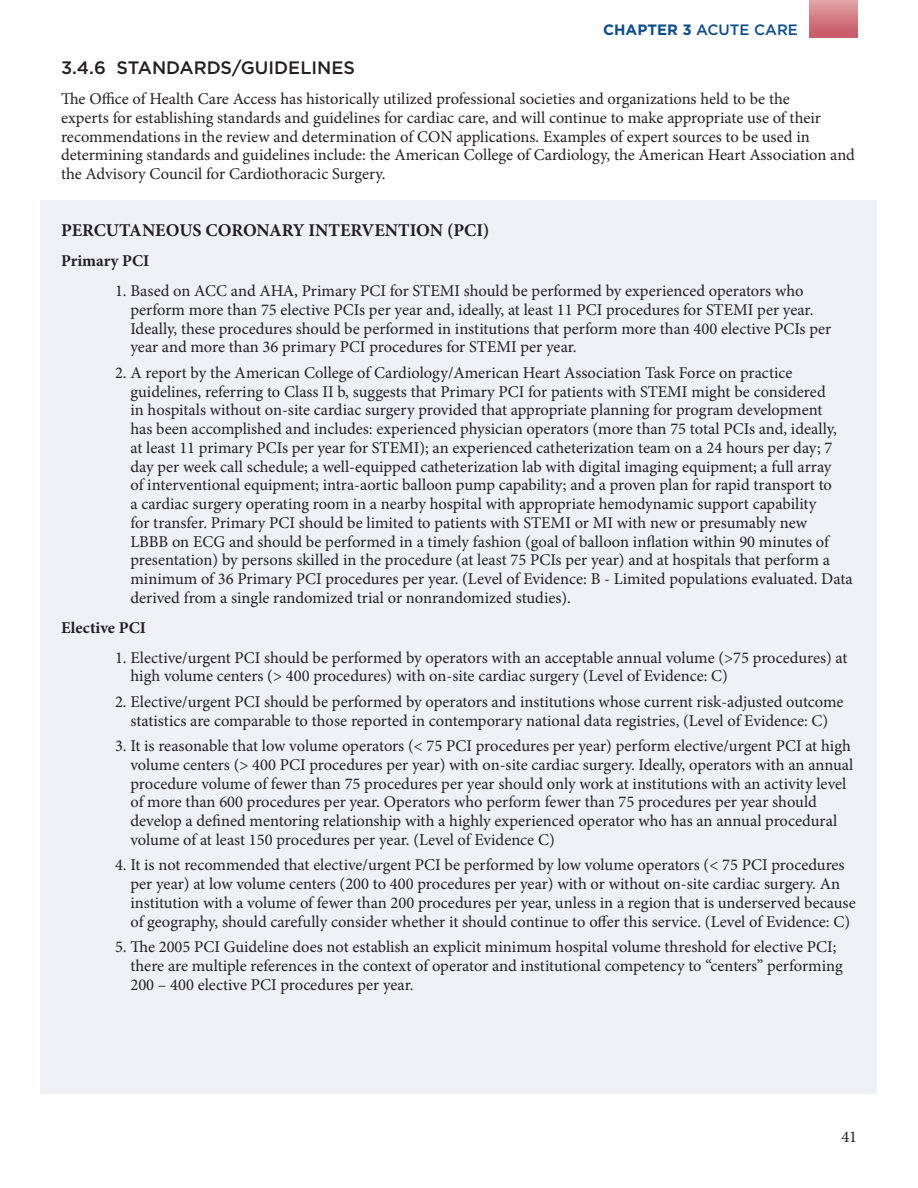
<style>
.page{position:relative;width:918px;height:1188px;background:#fff}
.page>*{position:absolute;margin:0;border:0;box-sizing:border-box;transform-origin:0 0}
.t1{font:700 18px "Minion Pro";color:#231f20}
.t2{font:500 18px "Gotham";color:#231f20}
.t3{font:16.5px/18.8px "Minion Pro";color:#231f20}
.t4{font:700 16.5px "Minion Pro";color:#231f20}
.t5{font:500 15px "Gotham";color:#0b4c8c}
.s1{font-weight:700}
</style>
<div class="page">
<div style="left:809px;top:0;width:48px;height:38px;background:linear-gradient(to bottom,#e2a3a3,#c85764)"></div>
<div style="left:40px;top:200px;width:838px;height:894px;background:#eef0f6"></div>
<p class="t5" style="left:603px;top:21px;width:196px"><span class="s1">CHAPTER 3</span> ACUTE CARE</p>
<p class="t2" style="left:61px;top:58px;width:295px">3.4.6 STANDARDS/GUIDELINES</p>
<p class="t3" style="left:61px;top:90px;width:795px">The Office of Health Care Access has historically utilized professional societies and organizations held to be the<br>experts for establishing standards and guidelines for cardiac care, and will continue to make appropriate use of their recommendations in the review and determination of CON applications. Examples of expert sources to be used in determining standards and guidelines include: the American College of Cardiology, the American Heart Association and the Advisory Council for Cardiothoracic Surgery.</p>
<p class="t1" style="left:61px;top:218px;width:430px">PERCUTANEOUS CORONARY INTERVENTION (PCI)</p>
<p class="t4" style="left:61px;top:249px;width:90px">Primary PCI</p>
<p class="t3" style="left:130px;top:282px;width:702px;text-indent:-15px">1. Based on ACC and AHA, Primary PCI for STEMI should be performed by experienced operators who perform more than 75 elective PCIs per year and, ideally, at least 11 PCI procedures for STEMI per year.<br>Ideally, these procedures should be performed in institutions that perform more than 400 elective PCIs per year and more than 36 primary PCI procedures for STEMI per year.</p>
<p class="t3" style="left:130px;top:363px;width:724px;text-indent:-15px">2. A report by the American College of Cardiology/American Heart Association Task Force on practice guidelines, referring to Class II b, suggests that Primary PCI for patients with STEMI might be considered<br>in hospitals without on-site cardiac surgery provided that appropriate planning for program development<br>has been accomplished and includes: experienced physician operators (more than 75 total PCIs and, ideally, at least 11 primary PCIs per year for STEMI); an experienced catheterization team on a 24 hours per day; 7 day per week call schedule; a well-equipped catheterization lab with digital imaging equipment; a full array<br>of interventional equipment; intra-aortic balloon pump capability; and a proven plan for rapid transport to<br>a cardiac surgery operating room in a nearby hospital with appropriate hemodynamic support capability<br>for transfer. Primary PCI should be limited to patients with STEMI or MI with new or presumably new<br>LBBB on ECG and should be performed in a timely fashion (goal of balloon inflation within 90 minutes of presentation) by persons skilled in the procedure (at least 75 PCIs per year) and at hospitals that perform a minimum of 36 Primary PCI procedures per year. (Level of Evidence: B - Limited populations evaluated. Data derived from a single randomized trial or nonrandomized studies).</p>
<p class="t4" style="left:61px;top:616px;width:87px">Elective PCI</p>
<p class="t3" style="left:130px;top:648px;width:719px;text-indent:-15px">1. Elective/urgent PCI should be performed by operators with an acceptable annual volume (&gt;75 procedures) at high volume centers (&gt; 400 procedures) with on-site cardiac surgery (Level of Evidence: C)</p>
<p class="t3" style="left:115px;top:692px;width:730px;text-align:center">2. Elective/urgent PCI should be performed by operators and institutions whose current risk-adjusted outcome statistics are comparable to those reported in contemporary national data registries, (Level of Evidence: C)</p>
<p class="t3" style="left:130px;top:737px;width:725px;text-indent:-15px">3. It is reasonable that low volume operators (&lt; 75 PCI procedures per year) perform elective/urgent PCI at high volume centers (&gt; 400 PCI procedures per year) with on-site cardiac surgery. Ideally, operators with an annual procedure volume of fewer than 75 procedures per year should only work at institutions with an activity level of more than 600 procedures per year. Operators who perform fewer than 75 procedures per year should develop a defined mentoring relationship with a highly experienced operator who has an annual procedural volume of at least 150 procedures per year. (Level of Evidence C)</p>
<p class="t3" style="left:130px;top:856px;width:727px;text-indent:-15px">4. It is not recommended that elective/urgent PCI be performed by low volume operators (&lt; 75 PCI procedures per year) at low volume centers (200 to 400 procedures per year) with or without on-site cardiac surgery. An institution with a volume of fewer than 200 procedures per year, unless in a region that is underserved because of geography, should carefully consider whether it should continue to offer this service. (Level of Evidence: C)</p>
<p class="t3" style="left:130px;top:938px;width:714px;text-indent:-15px">5. The 2005 PCI Guideline does not establish an explicit minimum hospital volume threshold for elective PCI; there are multiple references in the context of operator and institutional competency to “centers” performing<br>200 – 400 elective PCI procedures per year.</p>
<p class="t3" style="left:841px;top:1127px;width:17px">41</p>
</div>
